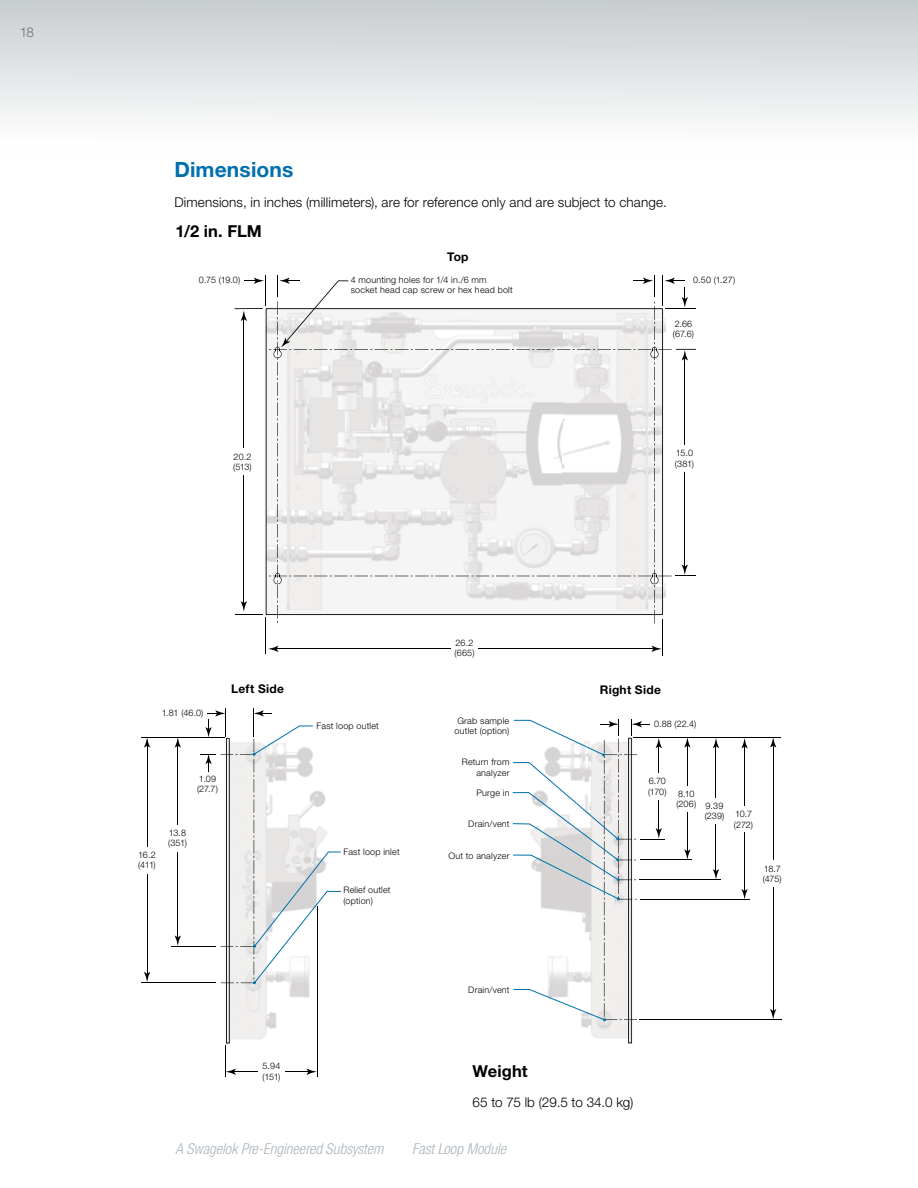
<style>
.page{position:relative;width:918px;height:1188px;background:#fff}
.page>*{position:absolute;margin:0;border:0;box-sizing:border-box;transform-origin:0 0}
.t1{font:700 21px "Helvetica Neue LT Std";letter-spacing:.005em;color:#0070af}
.t2{font:700 16.5px "Helvetica Neue LT Std";letter-spacing:.005em;color:#000}
.t3{font:italic 300 condensed 15px "Helvetica Neue LT Std";color:#acb4ba}
.t4{font:300 13.5px "Helvetica Neue LT Std";letter-spacing:.01em;color:#000}
.t5{font:300 13.5px "Helvetica Neue LT Std";letter-spacing:-.01em;color:#000}
.t6{font:300 13.5px "Helvetica Neue LT Std";color:#6a747b}
.t7{font:700 12px "Helvetica Neue LT Std";letter-spacing:.025em;color:#000}
.t8{font:300 9px/10.5px "Helvetica Neue LT Std";letter-spacing:.02em;color:#000}
</style>
<div class="page">
<div style="left:0;top:0;width:918px;height:162px;background:linear-gradient(to bottom,#c8cccf,#fff)"></div>
<hr style="left:171px;top:946px;width:45px;height:1px;background:#000">
<hr style="left:141px;top:982px;width:75px;height:1px;background:#000">
<hr style="left:141px;top:737px;width:83px;height:1px;background:#000">
<hr style="left:233px;top:1071px;width:76px;height:1px;background:#000">
<svg style="left:226px;top:1069px;width:10px;height:6px"></svg>
<svg style="left:307px;top:1069px;width:10px;height:6px"></svg>
<hr style="left:177px;top:745px;width:1px;height:193px;background:#000">
<svg style="left:175px;top:936px;width:6px;height:10px"></svg>
<svg style="left:175px;top:738px;width:6px;height:10px"></svg>
<hr style="left:147px;top:745px;width:1px;height:230px;background:#000">
<svg style="left:144px;top:972px;width:6px;height:10px"></svg>
<svg style="left:144px;top:738px;width:6px;height:10px"></svg>
<hr style="left:225px;top:1045px;width:1px;height:31px;background:#000">
<hr style="left:317px;top:906px;width:1px;height:170px;background:#000">
<svg style="left:200px;top:708px;width:141px;height:335px"></svg>
<div style="left:258px;top:1058px;width:27px;height:27px;background:#fff"></div>
<div style="left:148px;top:706px;width:56px;height:14px;background:#fff"></div>
<div style="left:134px;top:847px;width:26px;height:27px;background:#fff"></div>
<div style="left:164px;top:825px;width:27px;height:27px;background:#fff"></div>
<div style="left:194px;top:776px;width:27px;height:27px;background:#fff"></div>
<hr style="left:276px;top:648px;width:378px;height:1px;background:#000">
<svg style="left:652px;top:646px;width:10px;height:6px"></svg>
<svg style="left:268px;top:646px;width:10px;height:6px"></svg>
<hr style="left:265px;top:618px;width:1px;height:36px;background:#000">
<hr style="left:663px;top:619px;width:1px;height:37px;background:#000">
<svg style="left:234px;top:275px;width:462px;height:348px"></svg>
<div style="left:451px;top:634px;width:27px;height:27px;background:#fff"></div>
<div style="left:671px;top:445px;width:27px;height:27px;background:#fff"></div>
<div style="left:229px;top:448px;width:27px;height:27px;background:#fff"></div>
<hr style="left:633px;top:737px;width:148px;height:1px;background:#000">
<hr style="left:640px;top:860px;width:52px;height:1px;background:#000">
<hr style="left:640px;top:879px;width:81px;height:1px;background:#000">
<hr style="left:640px;top:899px;width:109px;height:1px;background:#000">
<hr style="left:640px;top:1019px;width:142px;height:1px;background:#000">
<hr style="left:687px;top:745px;width:1px;height:107px;background:#000">
<svg style="left:684px;top:849px;width:7px;height:11px"></svg>
<svg style="left:684px;top:738px;width:7px;height:10px"></svg>
<hr style="left:716px;top:745px;width:1px;height:127px;background:#000">
<svg style="left:713px;top:869px;width:6px;height:10px"></svg>
<svg style="left:713px;top:738px;width:6px;height:10px"></svg>
<hr style="left:744px;top:746px;width:1px;height:146px;background:#000">
<svg style="left:741px;top:889px;width:7px;height:10px"></svg>
<svg style="left:741px;top:738px;width:7px;height:10px"></svg>
<hr style="left:773px;top:745px;width:1px;height:267px;background:#000">
<svg style="left:770px;top:1009px;width:6px;height:10px"></svg>
<svg style="left:770px;top:738px;width:6px;height:10px"></svg>
<div style="left:759px;top:860px;width:27px;height:27px;background:#fff"></div>
<div style="left:674px;top:786px;width:25px;height:25px;background:#fff"></div>
<div style="left:702px;top:798px;width:25px;height:25px;background:#fff"></div>
<div style="left:731px;top:806px;width:25px;height:26px;background:#fff"></div>
<svg style="left:512px;top:719px;width:153px;height:324px"></svg>
<h3 class="t6" style="left:20px;top:24px;width:16px">18</h3>
<h1 class="t1" style="left:174px;top:157px;width:120px">Dimensions</h1>
<h3 class="t4" style="left:174px;top:194px;width:494px">Dimensions, in inches (millimeters), are for reference only and are subject to change.</h3>
<h2 class="t2" style="left:176px;top:221px;width:88px">1/2 in. FLM</h2>
<h3 class="t7" style="left:447px;top:249px;width:23px">Top</h3>
<p class="t8" style="left:199px;top:274px;width:43px">0.75 (19.0)</p>
<p class="t8" style="left:351px;top:274px;width:164px">4 mounting holes for 1/4 in./6 mm socket head cap screw or hex head bolt</p>
<p class="t8" style="left:233px;top:451px;width:20px">20.2 (513)</p>
<p class="t8" style="left:693px;top:274px;width:43px">0.50 (1.27)</p>
<p class="t8" style="left:673px;top:318px;width:23px">2.66 (67.6)</p>
<p class="t8" style="left:675px;top:448px;width:21px">15.0 (381)</p>
<p class="t8" style="left:162px;top:708px;width:43px">1.81 (46.0)</p>
<p class="t8" style="left:197px;top:773px;width:22px">1.09 (27.7)</p>
<p class="t8" style="left:138px;top:849px;width:19px">16.2 (411)</p>
<p class="t8" style="left:168px;top:827px;width:20px">13.8 (351)</p>
<p class="t8" style="left:455px;top:637px;width:21px">26.2 (665)</p>
<h3 class="t7" style="left:231px;top:681px;width:54px">Left Side</h3>
<h3 class="t7" style="left:600px;top:682px;width:63px">Right Side</h3>
<p class="t8" style="left:317px;top:721px;width:64px">Fast loop outlet</p>
<p class="t8" style="left:343px;top:847px;width:58px">Fast loop inlet</p>
<p class="t8" style="left:343px;top:885px;width:49px">Relief outlet (option)</p>
<p class="t8" style="left:455px;top:715px;width:56px;text-align:center">Grab sample outlet (option)</p>
<p class="t8" style="left:462px;top:757px;width:49px;text-align:right">Return from analyzer</p>
<p class="t8" style="left:476px;top:787px;width:35px">Purge in</p>
<p class="t8" style="left:468px;top:819px;width:43px">Drain/vent</p>
<p class="t8" style="left:449px;top:850px;width:63px">Out to analyzer</p>
<p class="t8" style="left:654px;top:719px;width:44px">0.88 (22.4)</p>
<p class="t8" style="left:648px;top:776px;width:20px">6.70 (170)</p>
<p class="t8" style="left:676px;top:788px;width:49px">8.10<br>(206) 9.39</p>
<p class="t8" style="left:705px;top:812px;width:50px;line-height:8.4px;text-align:right">(239) 10.7 (272)</p>
<p class="t8" style="left:763px;top:863px;width:20px">18.7 (475)</p>
<p class="t8" style="left:263px;top:1061px;width:19px">5.94 (151)</p>
<p class="t8" style="left:468px;top:985px;width:43px">Drain/vent</p>
<h2 class="t2" style="left:472px;top:1061px;width:57px">Weight</h2>
<h3 class="t5" style="left:472px;top:1094px;width:163px">65 to 75 lb (29.5 to 34.0 kg)</h3>
<h3 class="t3" style="left:176px;top:1140px;width:209px">A Swagelok Pre-Engineered Subsystem</h3>
<h3 class="t3" style="left:412px;top:1140px;width:95px">Fast Loop Module</h3>
</div>
